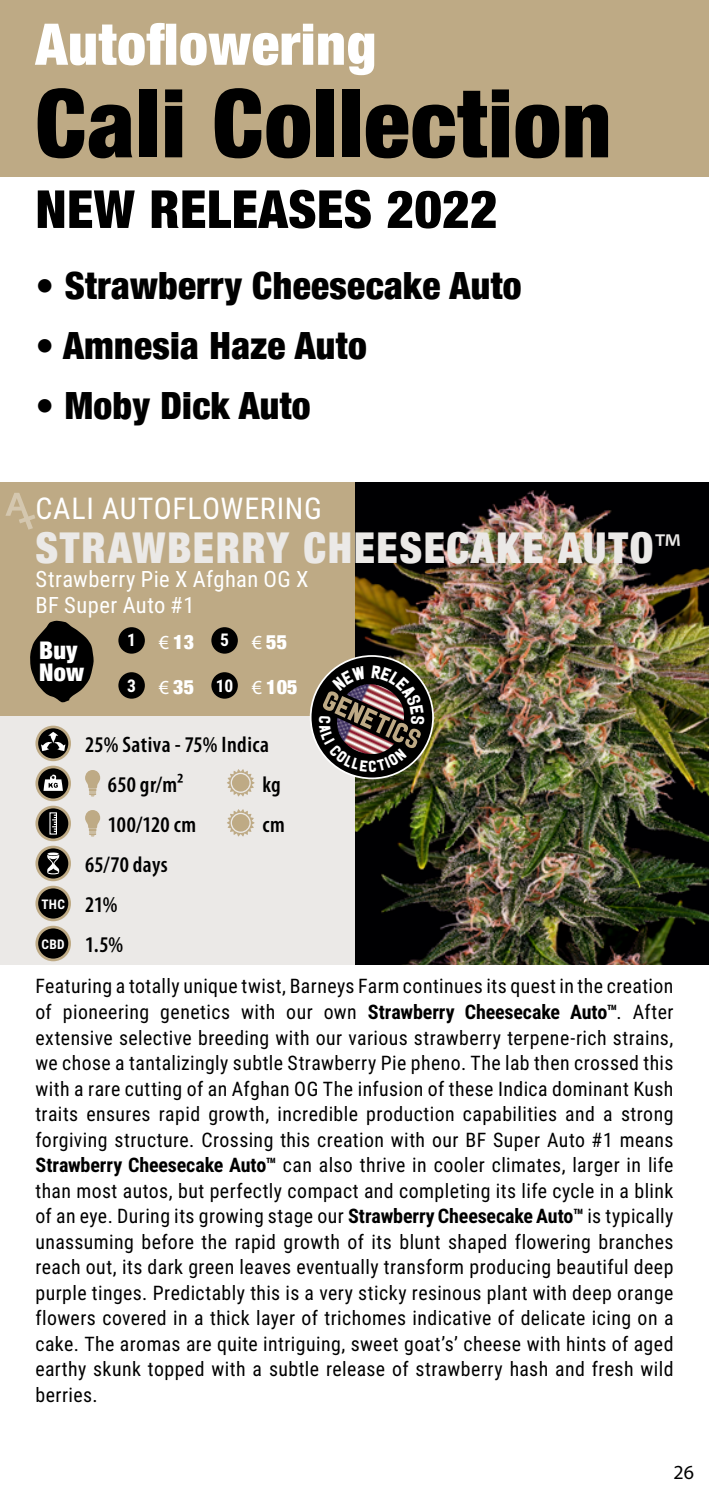
<style>
.page{position:relative;width:709px;height:1489px;background:#fff}
.page>*{position:absolute;margin:0;border:0;box-sizing:border-box;transform-origin:0 0}
.t1{font:900 condensed 95px "Helvetica Neue";letter-spacing:.01em;color:#000}
.t2{font:900 condensed 57.5px "Helvetica Neue";letter-spacing:.01em;color:#fff}
.t3{font:900 condensed 52.5px "Helvetica Neue";letter-spacing:.01em;color:#000}
.t4{font:900 condensed 42.5px "Helvetica Neue";letter-spacing:.035em;color:#ebe9e7}
.t5{font:900 condensed 37.5px "Helvetica Neue";letter-spacing:.01em;color:#000}
.t6{font:30px "Roboto Condensed";letter-spacing:.02em;color:#fff}
.t7{font:900 condensed 24.25px/22.2px "Helvetica Neue";letter-spacing:.01em;color:#fff}
.t8{font:600 condensed 22.5px/40px "Myriad Pro";letter-spacing:.02em;color:#000}
.t9{font:22.5px/25.5px "Roboto Condensed";letter-spacing:.02em;color:#fff}
.t10{font:20px/25.5px "Roboto Condensed";letter-spacing:.02em;color:#000;text-align:justify}
.t11{font:900 condensed 20px "Helvetica Neue";color:#fff}
.t12{font:20px "Myriad Pro";color:#000}
.t13{font:700 13.25px "Roboto Condensed";color:#fff}
.s1{font-family:"Myriad Pro";font-weight:400;font-stretch:normal}
.s2{font-family:"Roboto Condensed";font-weight:700;font-stretch:normal;font-size:17.5px}
.s3{font-family:"Myriad Pro";font-weight:600;font-stretch:condensed;font-size:22.5px;color:#000}
.s4{font-family:"Roboto Condensed";font-weight:700;font-stretch:normal;font-size:13.25px;color:#fff}
.s5{font-weight:700}
</style>
<div class="page">
<div style="left:0;top:0;width:709px;height:177px;background:#beaa85"></div>
<div style="left:0;top:482px;width:709px;height:234px;background:#beaa85"></div>
<div style="left:0;top:716px;width:709px;height:248px;background:#ebe9e7"></div>
<img style="left:355px;top:482px;width:354px;height:482px">
<svg style="left:37px;top:727px;width:33px;height:32px"></svg>
<div style="left:35px;top:725px;width:36px;height:36px;border:3px solid #beaa85;border-radius:50%"></div>
<svg style="left:41px;top:731px;width:24px;height:20px"></svg>
<svg style="left:37px;top:767px;width:33px;height:32px"></svg>
<div style="left:35px;top:765px;width:36px;height:36px;border:3px solid #beaa85;border-radius:50%"></div>
<svg style="left:43px;top:772px;width:20px;height:18px"></svg>
<svg style="left:85px;top:770px;width:15px;height:26px"></svg>
<svg style="left:227px;top:769px;width:28px;height:27px"></svg>
<div style="left:232px;top:774px;width:17px;height:17px;background:#beaa85;border-radius:50%"></div>
<div style="left:37px;top:807px;width:33px;height:32px;background:#000;border-radius:50%"></div>
<div style="left:35px;top:805px;width:36px;height:36px;border:3px solid #beaa85;border-radius:50%"></div>
<div style="left:49px;top:812px;width:8px;height:22px;border:1px solid #fff"></div>
<svg style="left:52px;top:814px;width:4px;height:17px"></svg>
<svg style="left:85px;top:810px;width:15px;height:26px"></svg>
<svg style="left:227px;top:809px;width:28px;height:27px"></svg>
<div style="left:232px;top:814px;width:17px;height:17px;background:#beaa85;border-radius:50%"></div>
<svg style="left:37px;top:847px;width:33px;height:32px"></svg>
<div style="left:35px;top:845px;width:36px;height:36px;border:3px solid #beaa85;border-radius:50%"></div>
<svg style="left:47px;top:852px;width:13px;height:22px"></svg>
<div style="left:37px;top:887px;width:33px;height:32px;background:#000;border-radius:50%"></div>
<div style="left:35px;top:885px;width:36px;height:36px;border:3px solid #beaa85;border-radius:50%"></div>
<div style="left:37px;top:927px;width:33px;height:32px;background:#000;border-radius:50%"></div>
<div style="left:35px;top:925px;width:36px;height:36px;border:3px solid #beaa85;border-radius:50%"></div>
<div style="left:118px;top:627px;width:27px;height:26px;background:#000;border-radius:50%"></div>
<div style="left:118px;top:672px;width:27px;height:26px;background:#000;border-radius:50%"></div>
<div style="left:211px;top:627px;width:27px;height:26px;background:#000;border-radius:50%"></div>
<div style="left:211px;top:672px;width:27px;height:26px;background:#000;border-radius:50%"></div>
<svg style="left:5px;top:493px;width:30px;height:36px"></svg>
<div style="left:311px;top:656px;width:122px;height:122px;background:#000;border-radius:50%"></div>
<div style="left:310px;top:655px;width:124px;height:124px;border:2px solid #fff;border-radius:50%"></div>
<svg style="left:30px;top:620px;width:64px;height:82px"></svg>
<svg style="left:319px;top:665px;width:105px;height:106px"></svg>
<h2 class="t2" style="left:35px;top:-3px;width:342px">Autoflowering</h2>
<h1 class="t1" style="left:35px;top:45px;width:577px">Cali Collection</h1>
<h3 class="t3" style="left:35px;top:166px;width:463px">NEW RELEASES 2022</h3>
<h3 class="t5" style="left:35px;top:254px;width:487px">• Strawberry Cheesecake Auto</h3>
<h3 class="t5" style="left:35px;top:314px;width:333px">• Amnesia Haze Auto</h3>
<h3 class="t5" style="left:35px;top:374px;width:277px">• Moby Dick Auto</h3>
<h3 class="t6" style="left:35px;top:487px;width:288px">CALI AUTOFLOWERING</h3>
<h3 class="t4" style="left:35px;top:513px;width:646px">STRAWBERRY CHEESECAKE AUTO<span class="s1">™</span></h3>
<p class="t9" style="left:35px;top:565px;width:275px">Strawberry Pie X Afghan OG X<br>BF Super Auto #1</p>
<p class="t7" style="left:39px;top:637px;width:47px">Buy<br>Now</p>
<p class="t11" style="left:127px;top:625px;width:68px"><span class="s2">1</span> <span class="s1">€</span> 13</p>
<p class="t11" style="left:127px;top:670px;width:68px"><span class="s2">3</span> <span class="s1">€</span> 35</p>
<p class="t11" style="left:220px;top:625px;width:68px"><span class="s2">5</span> <span class="s1">€</span> 55</p>
<p class="t11" style="left:216px;top:670px;width:83px"><span class="s2">10</span> <span class="s1">€</span> 105</p>
<p class="t8" style="left:108px;top:723px;width:162px;text-indent:-23px">25% Sativa - 75% Indica<br>650 gr/m²</p>
<p class="t8" style="left:262px;top:763px;width:20px">kg</p>
<p class="t8" style="left:108px;top:803px;width:90px">100/120 cm</p>
<p class="t8" style="left:262px;top:803px;width:24px">cm</p>
<p class="t8" style="left:85px;top:843px;width:84px">65/70 days</p>
<p class="t13" style="left:41px;top:895px;width:78px">THC <span class="s3">21%</span></p>
<p class="t8" style="left:42px;top:923px;width:83px"><span class="s4">CBD</span> 1.5%</p>
<p class="t10" style="left:35px;top:972px;width:639px">Featuring a totally unique twist, Barneys Farm continues its quest in the creation of pioneering genetics with our own <span class="s5">Strawberry Cheesecake Auto™</span>. After extensive selective breeding with our various strawberry terpene-rich strains, we chose a tantalizingly subtle Strawberry Pie pheno. The lab then crossed this with a rare cutting of an Afghan OG The infusion of these Indica dominant Kush traits ensures rapid growth, incredible production capabilities and a strong forgiving structure. Crossing this creation with our BF Super Auto #1 means <span class="s5">Strawberry Cheesecake Auto™</span> can also thrive in cooler climates, larger in life than most autos, but perfectly compact and completing its life cycle in a blink of an eye. During its growing stage our <span class="s5">Strawberry Cheesecake Auto™</span> is typically unassuming before the rapid growth of its blunt shaped flowering branches reach out, its dark green leaves eventually transform producing beautiful deep purple tinges. Predictably this is a very sticky resinous plant with deep orange flowers covered in a thick layer of trichomes indicative of delicate icing on a cake. The aromas are quite intriguing, sweet goat’s’ cheese with hints of aged earthy skunk topped with a subtle release of strawberry hash and fresh wild berries.</p>
<p class="t12" style="left:673px;top:1459px;width:22px">26</p>
</div>
